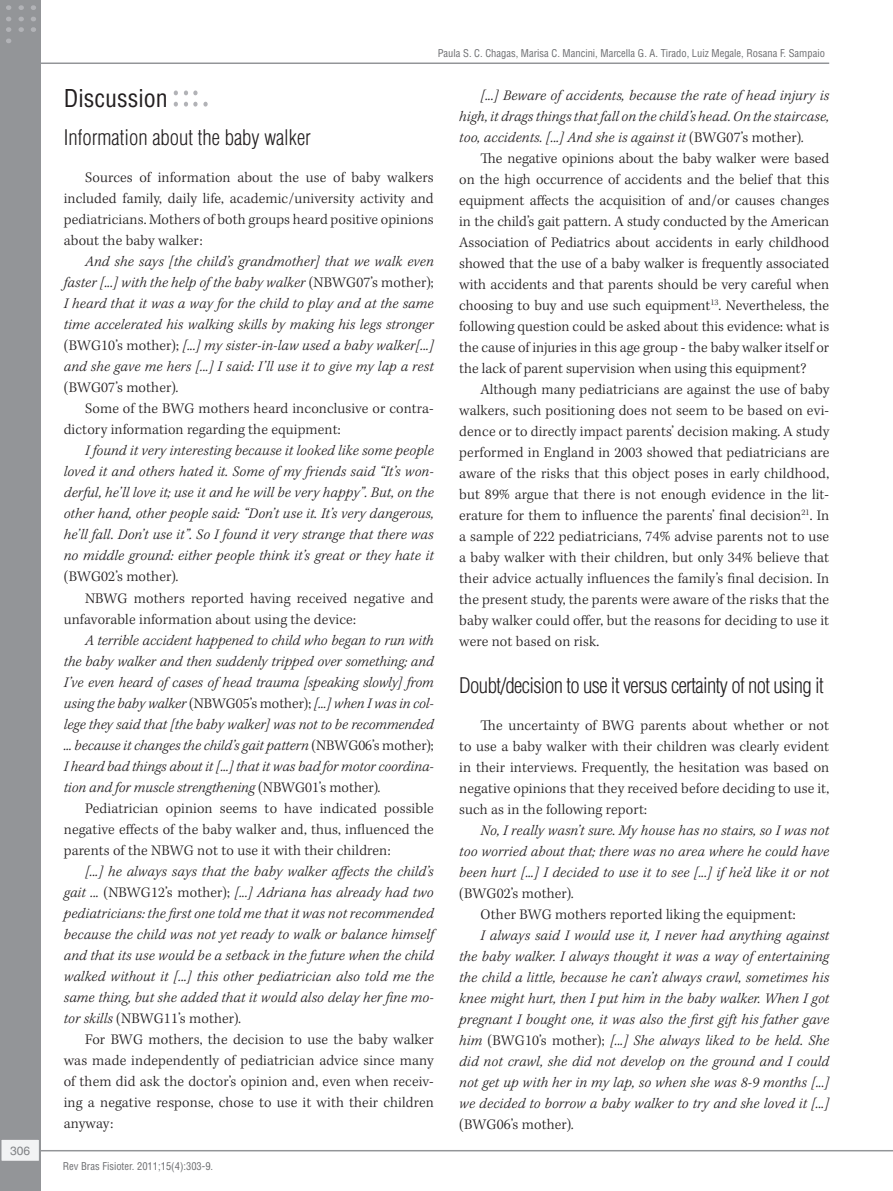
<style>
.page{position:relative;width:893px;height:1191px;background:#fff}
.page>*{position:absolute;margin:0;border:0;box-sizing:border-box;transform-origin:0 0}
.z04_0_Sub1{font:condensed 24px "Helvetica LT Std";color:#231f20}
.z04_1_Sub2{font:300 condensed 21px "Helvetica LT Std";letter-spacing:-.03em;color:#231f20}
.z04_1_Sub2-2{font:300 condensed 21px "Helvetica LT Std";color:#231f20}
.z05_0_texto_txt{font:italic 300 15px/21px "Kepler Std";letter-spacing:.01em;color:#231f20;text-align:justify}
.z05_0_texto_txt-2{font:300 15px/21px "Kepler Std";letter-spacing:.01em;color:#231f20;text-align:justify}
.t1{font:12px "Helvetica LT Std";color:#808285}
.t2{font:condensed 10.5px "Helvetica LT Std";color:#6c6d70}
.s1{font-style:normal}
</style>
<div class="page">
<svg style="left:184px;top:102px;width:24px;height:5px"></svg>
<svg style="left:174px;top:102px;width:4px;height:5px"></svg>
<svg style="left:184px;top:90px;width:14px;height:5px"></svg>
<svg style="left:174px;top:90px;width:4px;height:5px"></svg>
<hr style="left:14px;top:1150px;width:879px;height:1px;background:#939598">
<hr style="left:13px;top:62px;width:816px;height:2px;background:#939598">
<div style="left:0;top:0;width:40px;height:1191px;background:#939598"></div>
<div style="left:1px;top:1139px;width:39px;height:22px;background:#f2f3f4"></div>
<div style="left:0;top:1138px;width:40px;height:24px;border:2px solid #939598"></div>
<svg style="left:6px;top:39px;width:5px;height:4px"></svg>
<svg style="left:6px;top:27px;width:5px;height:5px"></svg>
<svg style="left:6px;top:17px;width:5px;height:4px"></svg>
<svg style="left:6px;top:5px;width:5px;height:5px"></svg>
<svg style="left:19px;top:27px;width:5px;height:5px"></svg>
<svg style="left:19px;top:17px;width:5px;height:4px"></svg>
<svg style="left:19px;top:5px;width:5px;height:5px"></svg>
<svg style="left:31px;top:27px;width:5px;height:5px"></svg>
<svg style="left:31px;top:17px;width:5px;height:4px"></svg>
<svg style="left:31px;top:5px;width:5px;height:5px"></svg>
<p class="t1" style="left:10px;top:1143px;width:22px">306</p>
<p class="t2" style="left:438px;top:46px;width:389px">Paula S. C. Chagas, Marisa C. Mancini, Marcella G. A. Tirado, Luiz Megale, Rosana F. Sampaio</p>
<p class="z04_0_Sub1" style="left:64px;top:83px;width:105px">Discussion</p>
<p class="z04_1_Sub2-2" style="left:64px;top:124px;width:249px">Information about the baby walker</p>
<p class="z05_0_texto_txt-2" style="left:64px;top:168px;width:371px;text-indent:21px">Sources of information about the use of baby walkers included family, daily life, academic/university activity and pediatricians. Mothers of both groups heard positive opinions about the baby walker:</p>
<p class="z05_0_texto_txt" style="left:64px;top:252px;width:371px;text-indent:21px">And she says [the child’s grandmother] that we walk even faster [...] with the help of the baby walker <span class="s1">(NBWG07’s mother); </span>I heard that it was a way for the child to play and at the same time accelerated his walking skills by making his legs stronger <span class="s1">(BWG10’s mother);</span> [...] my sister-in-law used a baby walker[...] and she gave me hers [...] I said: I’ll use it to give my lap a rest <span class="s1">(BWG07’s mother)</span>.</p>
<p class="z05_0_texto_txt-2" style="left:64px;top:399px;width:371px;text-indent:21px">Some of the BWG mothers heard inconclusive or contra&shy;dictory information regarding the equipment:</p>
<p class="z05_0_texto_txt" style="left:64px;top:441px;width:371px;text-indent:21px">I found it very interesting because it looked like some people loved it and others hated it. Some of my friends said “It’s won&shy;derful, he’ll love it; use it and he will be very happy”. But, on the other hand, other people said: “Don’t use it. It’s very dangerous, he’ll fall. Don’t use it”. So I found it very strange that there was no middle ground: either people think it’s great or they hate it <span class="s1">(BWG02’s mother)</span>.</p>
<p class="z05_0_texto_txt-2" style="left:64px;top:588px;width:371px;text-indent:21px">NBWG mothers reported having received negative and unfavorable information about using the device:</p>
<p class="z05_0_texto_txt" style="left:64px;top:630px;width:371px;text-indent:21px">A terrible accident happened to child who began to run with the baby walker and then suddenly tripped over something; and I’ve even heard of cases of head trauma [speaking slowly] from using the baby walker <span class="s1">(NBWG05’s mother);</span> [...] when I was in col&shy;lege they said that [the baby walker] was not to be recommended ... because it changes the child’s gait pattern <span class="s1">(NBWG06’s mother); </span>I heard bad things about it [...] that it was bad for motor coordina&shy;tion and for muscle strengthening <span class="s1">(NBWG01’s mother)</span>.</p>
<p class="z05_0_texto_txt-2" style="left:64px;top:798px;width:371px;text-indent:21px">Pediatrician opinion seems to have indicated possible negative effects of the baby walker and, thus, influenced the parents of the NBWG not to use it with their children:</p>
<p class="z05_0_texto_txt" style="left:64px;top:861px;width:371px;text-indent:21px">[...] he always says that the baby walker affects the child’s gait ... <span class="s1">(NBWG12’s mother);</span> [...] Adriana has already had two pediatricians: the first one told me that it was not recommended because the child was not yet ready to walk or balance himself and that its use would be a setback in the future when the child walked without it [...] this other pediatrician also told me the same thing, but she added that it would also delay her fine mo&shy;tor skills <span class="s1">(NBWG11’s mother)</span>.</p>
<p class="z05_0_texto_txt-2" style="left:64px;top:1029px;width:371px;text-indent:21px">For BWG mothers, the decision to use the baby walker was made independently of pediatrician advice since many of them did ask the doctor’s opinion and, even when receiv&shy;ing a negative response, chose to use it with their children anyway:</p>
<p class="t2" style="left:63px;top:1160px;width:152px">Rev Bras Fisioter. 2011;15(4):303-9.</p>
<p class="z05_0_texto_txt" style="left:459px;top:85px;width:371px;text-indent:21px">[...] Beware of accidents, because the rate of head injury is high, it drags things that fall on the child’s head. On the staircase, too, accidents. [...] And she is against it <span class="s1">(BWG07’s mother)</span>.</p>
<p class="z05_0_texto_txt-2" style="left:459px;top:148px;width:371px;text-indent:21px">The negative opinions about the baby walker were based on the high occurrence of accidents and the belief that this equipment affects the acquisition of and/or causes changes in the child’s gait pattern. A study conducted by the American Association of Pediatrics about accidents in early childhood showed that the use of a baby walker is frequently associated with accidents and that parents should be very careful when choosing to buy and use such equipment<sup>13</sup>. Nevertheless, the following question could be asked about this evidence: what is the cause of injuries in this age group - the baby walker itself or the lack of parent supervision when using this equipment?</p>
<p class="z05_0_texto_txt-2" style="left:459px;top:379px;width:371px;text-indent:21px">Although many pediatricians are against the use of baby walkers, such positioning does not seem to be based on evi&shy;dence or to directly impact parents’ decision making. A study performed in England in 2003 showed that pediatricians are aware of the risks that this object poses in early childhood, but 89% argue that there is not enough evidence in the lit&shy;erature for them to influence the parents’ final decision<sup>21</sup>. In a sample of 222 pediatricians, 74% advise parents not to use a baby walker with their children, but only 34% believe that their advice actually influences the family’s final decision. In the present study, the parents were aware of the risks that the baby walker could offer, but the reasons for deciding to use it were not based on risk.</p>
<p class="z04_1_Sub2" style="left:459px;top:672px;width:366px">Doubt/decision to use it versus certainty of not using it</p>
<p class="z05_0_texto_txt-2" style="left:459px;top:715px;width:371px;text-indent:21px">The uncertainty of BWG parents about whether or not to use a baby walker with their children was clearly evident in their interviews. Frequently, the hesitation was based on negative opinions that they received before deciding to use it, such as in the following report:</p>
<p class="z05_0_texto_txt" style="left:459px;top:820px;width:371px;text-indent:21px">No, I really wasn’t sure. My house has no stairs, so I was not too worried about that; there was no area where he could have been hurt [...] I decided to use it to see [...] if he’d like it or not <span class="s1">(BWG02’s mother)</span>.</p>
<p class="z05_0_texto_txt-2" style="left:480px;top:904px;width:317px">Other BWG mothers reported liking the equipment:</p>
<p class="z05_0_texto_txt" style="left:459px;top:925px;width:371px;text-indent:21px">I always said I would use it, I never had anything against the baby walker. I always thought it was a way of entertaining the child a little, because he can’t always crawl, sometimes his knee might hurt, then I put him in the baby walker. When I got pregnant I bought one, it was also the first gift his father gave him <span class="s1">(BWG10’s mother);</span> [...] She always liked to be held. She did not crawl, she did not develop on the ground and I could not get up with her in my lap, so when she was 8-9 months [...] we decided to borrow a baby walker to try and she loved it [...] <span class="s1">(BWG06’s mother)</span>.</p>
</div>
